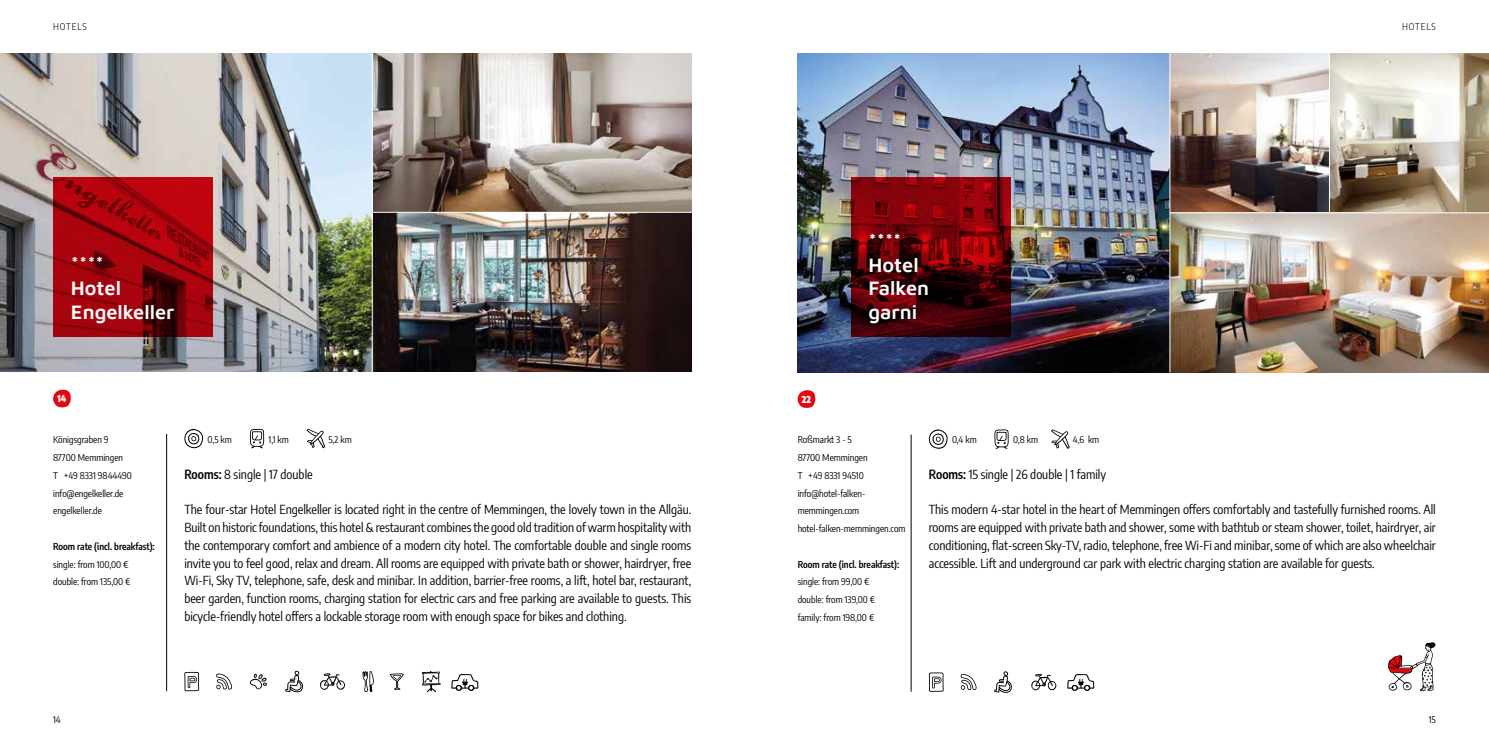
<style>
.page{position:relative;width:1489px;height:745px;background:#fff}
.page>*{position:absolute;margin:0;border:0;box-sizing:border-box;transform-origin:0 0}
.t1{font:600 20px/23.8px "Maven Pro";color:#fff}
.t2{font:12.5px/17.8px "Encode Sans Condensed";color:#000;text-align:justify}
.t3{font:9.38px/17.8px "Encode Sans Condensed";color:#000}
.t4{font:600 9.38px "Encode Sans Condensed";color:#000}
.t5{font:300 9.38px "Encode Sans Condensed";letter-spacing:.1em;color:#000}
.t6{font:900 9.38px "Encode Sans Condensed";color:#fff}
.s1{font-weight:600}
</style>
<div class="page">
<img style="left:373px;top:53px;width:318px;height:159px">
<img style="left:373px;top:213px;width:318px;height:159px">
<img style="left:0;top:53px;width:372px;height:319px">
<svg style="left:53px;top:389px;width:18px;height:18px"></svg>
<hr style="left:166px;top:434px;width:1px;height:256px;background:#000">
<svg style="left:53px;top:177px;width:160px;height:159px;background:#9a030b"></svg>
<svg style="left:184px;top:428px;width:19px;height:20px"></svg>
<svg style="left:250px;top:428px;width:14px;height:20px"></svg>
<svg style="left:306px;top:429px;width:19px;height:19px"></svg>
<svg style="left:184px;top:671px;width:15px;height:19px"></svg>
<svg style="left:216px;top:673px;width:16px;height:16px"></svg>
<svg style="left:250px;top:673px;width:17px;height:16px"></svg>
<svg style="left:285px;top:670px;width:18px;height:21px"></svg>
<svg style="left:320px;top:673px;width:25px;height:16px"></svg>
<svg style="left:362px;top:671px;width:12px;height:20px"></svg>
<svg style="left:390px;top:673px;width:14px;height:16px"></svg>
<svg style="left:422px;top:671px;width:18px;height:20px"></svg>
<img style="left:1330px;top:53px;width:158px;height:159px">
<img style="left:1170px;top:53px;width:158px;height:159px">
<svg style="left:994px;top:671px;width:18px;height:21px"></svg>
<img style="left:1170px;top:213px;width:318px;height:159px">
<img style="left:797px;top:53px;width:372px;height:319px">
<svg style="left:797px;top:390px;width:18px;height:18px"></svg>
<hr style="left:910px;top:434px;width:1px;height:257px;background:#000">
<svg style="left:850px;top:177px;width:160px;height:160px;background:#5e0309"></svg>
<svg style="left:928px;top:429px;width:19px;height:19px"></svg>
<svg style="left:994px;top:429px;width:14px;height:19px"></svg>
<svg style="left:1051px;top:429px;width:18px;height:19px"></svg>
<svg style="left:928px;top:672px;width:15px;height:19px"></svg>
<svg style="left:960px;top:674px;width:16px;height:15px"></svg>
<svg style="left:1031px;top:673px;width:25px;height:17px"></svg>
<svg style="left:1388px;top:642px;width:47px;height:48px"></svg>
<svg style="left:451px;top:674px;width:27px;height:17px"></svg>
<svg style="left:1067px;top:674px;width:27px;height:17px"></svg>
<p class="t5" style="left:53px;top:20px;width:35px">HOTELS</p>
<p class="t5" style="left:1401px;top:20px;width:35px">HOTELS</p>
<h1 class="t1" style="left:71px;top:251px;width:105px">****<br>Hotel<br>Engelkeller</h1>
<p class="t6" style="left:58px;top:391px;width:10px">14</p>
<p class="t3" style="left:53px;top:430px;width:80px">Königsgraben 9<br>87700 Memmingen<br>T +49 8331 9844490 info@engelkeller.de engelkeller.de</p>
<p class="t4" style="left:53px;top:539px;width:103px">Room rate (incl. breakfast):</p>
<p class="t3" style="left:53px;top:554px;width:79px">single: from 100,00 € double: from 135,00 €</p>
<p class="t3" style="left:207px;top:430px;width:26px">0,5 km</p>
<p class="t3" style="left:268px;top:430px;width:22px">1,1 km</p>
<p class="t3" style="left:328px;top:430px;width:25px">5,2 km</p>
<p class="t2" style="left:184px;top:464px;width:130px"><span class="s1">Rooms:</span> 8 single | 17 double</p>
<p class="t2" style="left:184px;top:500px;width:508px">The four-star Hotel Engelkeller is located right in the centre of Memmingen, the lovely town in the Allgäu.<br>Built on historic foundations, this hotel &amp; restaurant combines the good old tradition of warm hospitality with the contemporary comfort and ambience of a modern city hotel. The comfortable double and single rooms invite you to feel good, relax and dream. All rooms are equipped with private bath or shower, hairdryer, free Wi-Fi, Sky TV, telephone, safe, desk and minibar. In addition, barrier-free rooms, a lift, hotel bar, restaurant, beer garden, function rooms, charging station for electric cars and free parking are available to guests. This bicycle-friendly hotel offers a lockable storage room with enough space for bikes and clothing.</p>
<p class="t6" style="left:802px;top:391px;width:11px">22</p>
<h1 class="t1" style="left:868px;top:228px;width:62px">****<br>Hotel<br>Falken garni</h1>
<p class="t3" style="left:797px;top:430px;width:109px">Roßmarkt 3 - 5<br>87700 Memmingen<br>T +49 8331 94510 info@hotel-falken&shy;memmingen.com hotel-falken-memmingen.com</p>
<p class="t4" style="left:797px;top:557px;width:103px">Room rate (incl. breakfast):</p>
<p class="t3" style="left:797px;top:572px;width:79px">single: from 99,00 € double: from 139,00 € family: from 198,00 €</p>
<p class="t3" style="left:952px;top:430px;width:26px">0,4 km</p>
<p class="t3" style="left:1012px;top:430px;width:26px">0,8 km</p>
<p class="t3" style="left:1072px;top:430px;width:28px">4,6 km</p>
<p class="t2" style="left:928px;top:464px;width:179px"><span class="s1">Rooms:</span> 15 single | 26 double | 1 family</p>
<p class="t2" style="left:928px;top:500px;width:508px">This modern 4-star hotel in the heart of Memmingen offers comfortably and tastefully furnished rooms. All rooms are equipped with private bath and shower, some with bathtub or steam shower, toilet, hairdryer, air conditioning, flat-screen Sky-TV, radio, telephone, free Wi-Fi and minibar, some of which are also wheelchair accessible. Lift and underground car park with electric charging station are available for guests.</p>
<p class="t3" style="left:53px;top:709px;width:9px">14</p>
<p class="t3" style="left:1428px;top:709px;width:8px">15</p>
</div>
